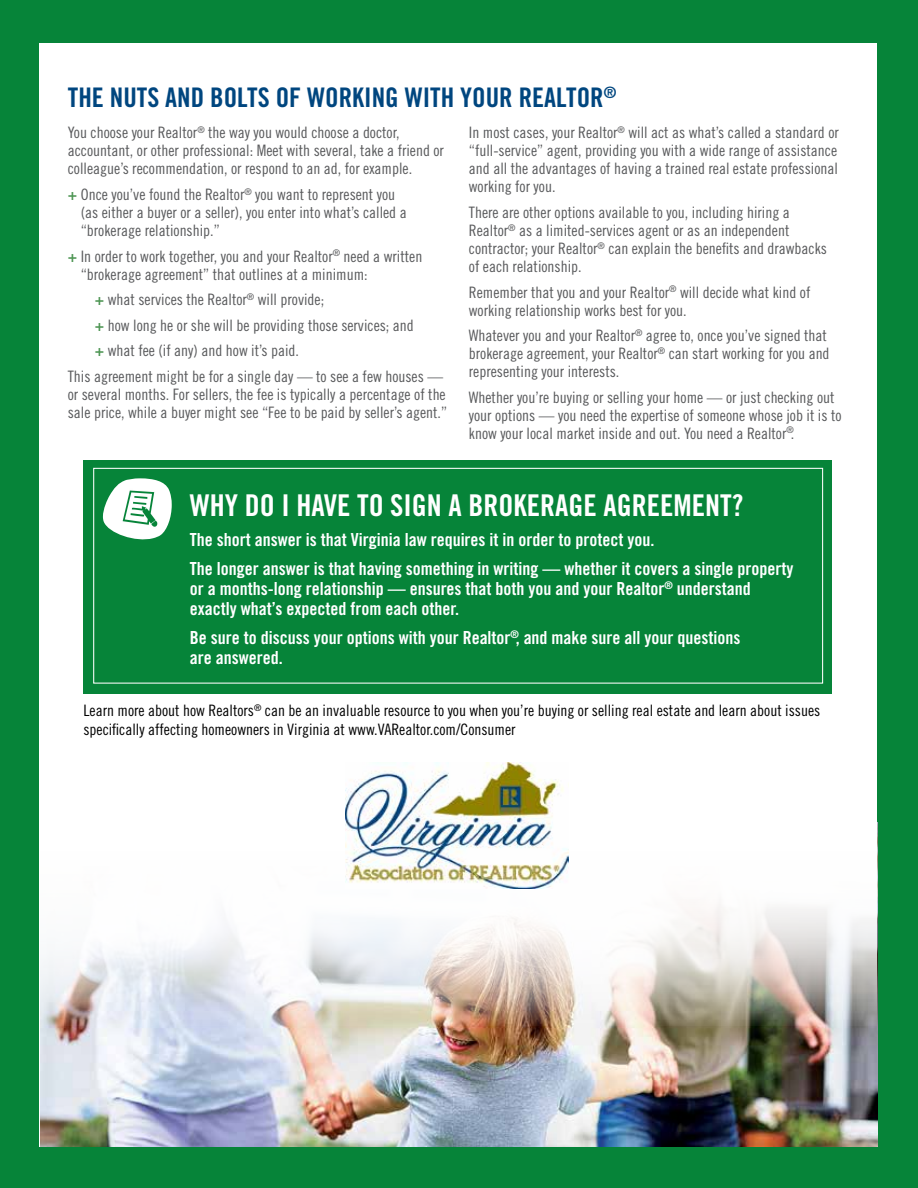
<style>
.page{position:relative;width:918px;height:1188px;background:#068439}
.page>*{position:absolute;margin:0;border:0;box-sizing:border-box;transform-origin:0 0}
.t1{font:30px "Trade Gothic LT Std Bd Cn 20";color:#fff}
.t2{font:27px "Trade Gothic LT Std Bd Cn 20";color:#00467f}
.t3{font:18px/20.2px "Trade Gothic LT Std Bd Cn 20";color:#fff}
.t4{font:15.75px/18px "Trade Gothic LT Std Cn 18";color:#58595b}
.t5{font:15.75px/18.9px "Trade Gothic LT Std Cn 18";color:#000}
.s1{font-family:"Trade Gothic LT Std Bd Cn 20";color:#4d9553}
</style>
<div class="page">
<div style="left:40px;top:43px;width:835px;height:1103px;background:#fff"></div>
<img style="left:40px;top:1026px;width:838px;height:121px">
<svg style="left:40px;top:804px;width:838px;height:222px"></svg>
<div style="left:83px;top:460px;width:749px;height:233px;background:#068439"></div>
<div style="left:93px;top:468px;width:730px;height:216px;border:1px solid #fff"></div>
<img style="left:103px;top:478px;width:69px;height:62px">
<img style="left:346px;top:762px;width:223px;height:127px">
<h2 class="t2" style="left:68px;top:81px;width:550px">The Nuts and Bolts of Working with Your Realtor<sup>®</sup></h2>
<p class="t4" style="left:68px;top:124px;width:378px">You choose your Realtor<sup>®</sup> the way you would choose a doctor, accountant, or other professional: Meet with several, take a friend or colleague’s recommendation, or respond to an ad, for example.</p>
<p class="t4" style="left:81px;top:185px;width:327px;text-indent:-13px"><span class="s1">+</span> Once you’ve found the Realtor<sup>®</sup> you want to represent you (as either a buyer or a seller), you enter into what’s called a “brokerage relationship.”</p>
<p class="t4" style="left:81px;top:247px;width:343px;text-indent:-13px"><span class="s1">+</span> In order to work together, you and your Realtor<sup>®</sup> need a written “brokerage agreement” that outlines at a minimum:</p>
<p class="t4" style="left:95px;top:290px;width:231px"><span class="s1">+</span> what services the Realtor<sup>®</sup> will provide;</p>
<p class="t4" style="left:95px;top:316px;width:321px"><span class="s1">+</span> how long he or she will be providing those services; and</p>
<p class="t4" style="left:95px;top:341px;width:206px"><span class="s1">+</span> what fee (if any) and how it’s paid.</p>
<p class="t4" style="left:68px;top:367px;width:377px">This agreement might be for a single day — to see a few houses —</p>
<p class="t4" style="left:68px;top:385px;width:381px">or several months. For sellers, the fee is typically a percentage of the sale price, while a buyer might see “Fee to be paid by seller’s agent.”</p>
<p class="t4" style="left:469px;top:124px;width:372px;text-align:justify">In most cases, your Realtor<sup>®</sup> will act as what’s called a standard or “full-service” agent, providing you with a wide range of assistance and all the advantages of having a trained real estate professional working for you.</p>
<p class="t4" style="left:469px;top:203px;width:360px">There are other options available to you, including hiring a Realtor<sup>®</sup> as a limited-services agent or as an independent contractor; your Realtor<sup>®</sup> can explain the benefits and drawbacks of each relationship.</p>
<p class="t4" style="left:469px;top:283px;width:343px">Remember that you and your Realtor<sup>®</sup> will decide what kind of working relationship works best for you.</p>
<p class="t4" style="left:469px;top:326px;width:362px">Whatever you and your Realtor<sup>®</sup> agree to, once you’ve signed that brokerage agreement, your Realtor<sup>®</sup> can start working for you and representing your interests.</p>
<p class="t4" style="left:469px;top:388px;width:374px">Whether you’re buying or selling your home — or just checking out your options — you need the expertise of someone whose job it is to know your local market inside and out. You need a Realtor<sup>®</sup>.</p>
<h1 class="t1" style="left:190px;top:487px;width:555px">Why do I have to sign a brokerage agreement?</h1>
<p class="t3" style="left:190px;top:525px;width:605px;line-height:29px">The short answer is that Virginia law requires it in order to protect you.<br>The longer answer is that having something in writing — whether it covers a single property</p>
<p class="t3" style="left:190px;top:578px;width:563px">or a months-long relationship — ensures that both you and your Realtor<sup>®</sup> understand exactly what’s expected from each other.</p>
<p class="t3" style="left:190px;top:627px;width:552px">Be sure to discuss your options with your Realtor<sup>®</sup>, and make sure all your questions are answered.</p>
<p class="t5" style="left:83px;top:701px;width:738px">Learn more about how Realtors<sup>®</sup> can be an invaluable resource to you when you’re buying or selling real estate and learn about issues specifically affecting homeowners in Virginia at www.VARealtor.com/Consumer</p>
</div>
